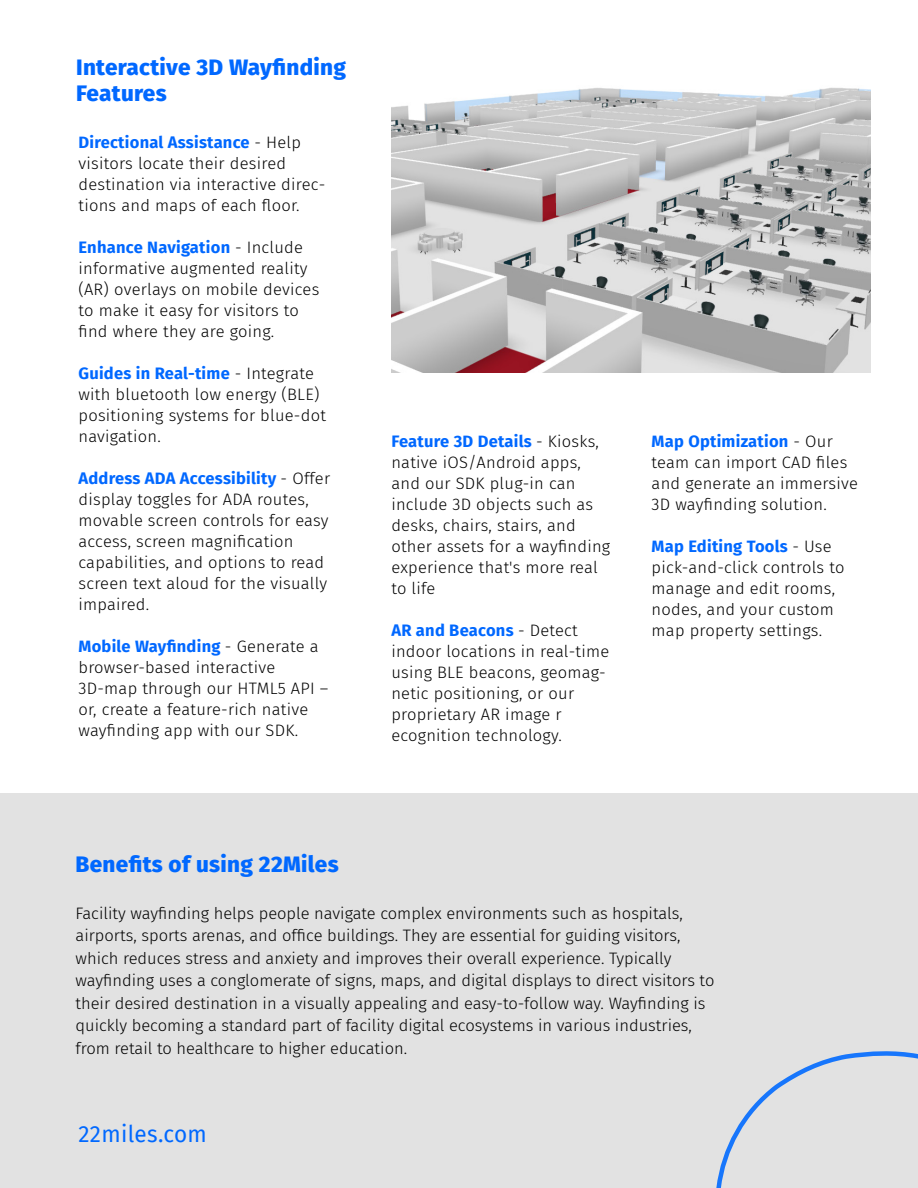
<style>
.page{position:relative;width:918px;height:1188px;background:#fff}
.page>*{position:absolute;margin:0;border:0;box-sizing:border-box;transform-origin:0 0}
.t1{font:23.1px "Fira Sans";letter-spacing:.015em;color:#0068ff}
.t2{font:800 22.5px/25.5px "Fira Sans";letter-spacing:.015em;color:#0068ff}
.t3{font:300 16.5px/21px "Fira Sans";letter-spacing:.01em;color:#000}
.s1{font-weight:700;color:#0068ff}
</style>
<div class="page">
<div style="left:0;top:793px;width:918px;height:395px;background:#e2e2e2"></div>
<svg style="left:716px;top:1051px;width:202px;height:137px"></svg>
<img style="left:391px;top:87px;width:480px;height:285px">
<h2 class="t2" style="left:76px;top:53px;width:272px">Interactive 3D Wayfinding<br>Features</h2>
<p class="t3" style="left:79px;top:132px;width:249px"><span class="s1">Directional Assistance</span> - Help visitors locate their desired destination via interactive direc&shy;tions and maps of each floor.</p>
<p class="t3" style="left:79px;top:237px;width:242px"><span class="s1">Enhance Navigation</span> - Include informative augmented reality (AR) overlays on mobile devices to make it easy for visitors to find where they are going.</p>
<p class="t3" style="left:79px;top:363px;width:249px"><span class="s1">Guides in Real-time</span> - Integrate with bluetooth low energy (BLE) positioning systems for blue-dot navigation.</p>
<p class="t3" style="left:79px;top:468px;width:253px"><span class="s1">Address ADA Accessibility</span> - Offer display toggles for ADA routes, movable screen controls for easy access, screen magnification capabilities, and options to read screen text aloud for the visually impaired.</p>
<p class="t3" style="left:79px;top:636px;width:252px"><span class="s1">Mobile Wayfinding</span> - Generate a browser-based interactive<br>3D-map through our HTML5 API – or, create a feature-rich native wayfinding app with our SDK.</p>
<p class="t3" style="left:391px;top:431px;width:220px"><span class="s1">Feature 3D Details</span> - Kiosks, native iOS/Android apps, and our SDK plug-in can include 3D objects such as desks, chairs, stairs, and other assets for a wayfinding experience that's more real to life</p>
<p class="t3" style="left:391px;top:620px;width:219px"><span class="s1">AR and Beacons</span> - Detect indoor locations in real-time using BLE beacons, geomag&shy;netic positioning, or our proprietary AR image r ecognition technology.</p>
<p class="t3" style="left:652px;top:431px;width:208px"><span class="s1">Map Optimization</span> - Our team can import CAD files and generate an immersive<br>3D wayfinding solution.</p>
<p class="t3" style="left:652px;top:536px;width:194px"><span class="s1">Map Editing Tools</span> - Use pick-and-click controls to manage and edit rooms, nodes, and your custom map property settings.</p>
<h2 class="t2" style="left:76px;top:850px;width:265px">Benefits of using 22Miles</h2>
<p class="t3" style="left:76px;top:901px;width:640px;line-height:22.5px">Facility wayfinding helps people navigate complex environments such as hospitals, airports, sports arenas, and office buildings. They are essential for guiding visitors, which reduces stress and anxiety and improves their overall experience. Typically wayfinding uses a conglomerate of signs, maps, and digital displays to direct visitors to their desired destination in a visually appealing and easy-to-follow way. Wayfinding is quickly becoming a standard part of facility digital ecosystems in various industries, from retail to healthcare to higher education.</p>
<h1 class="t1" style="left:79px;top:1121px;width:130px">22miles.com</h1>
</div>
